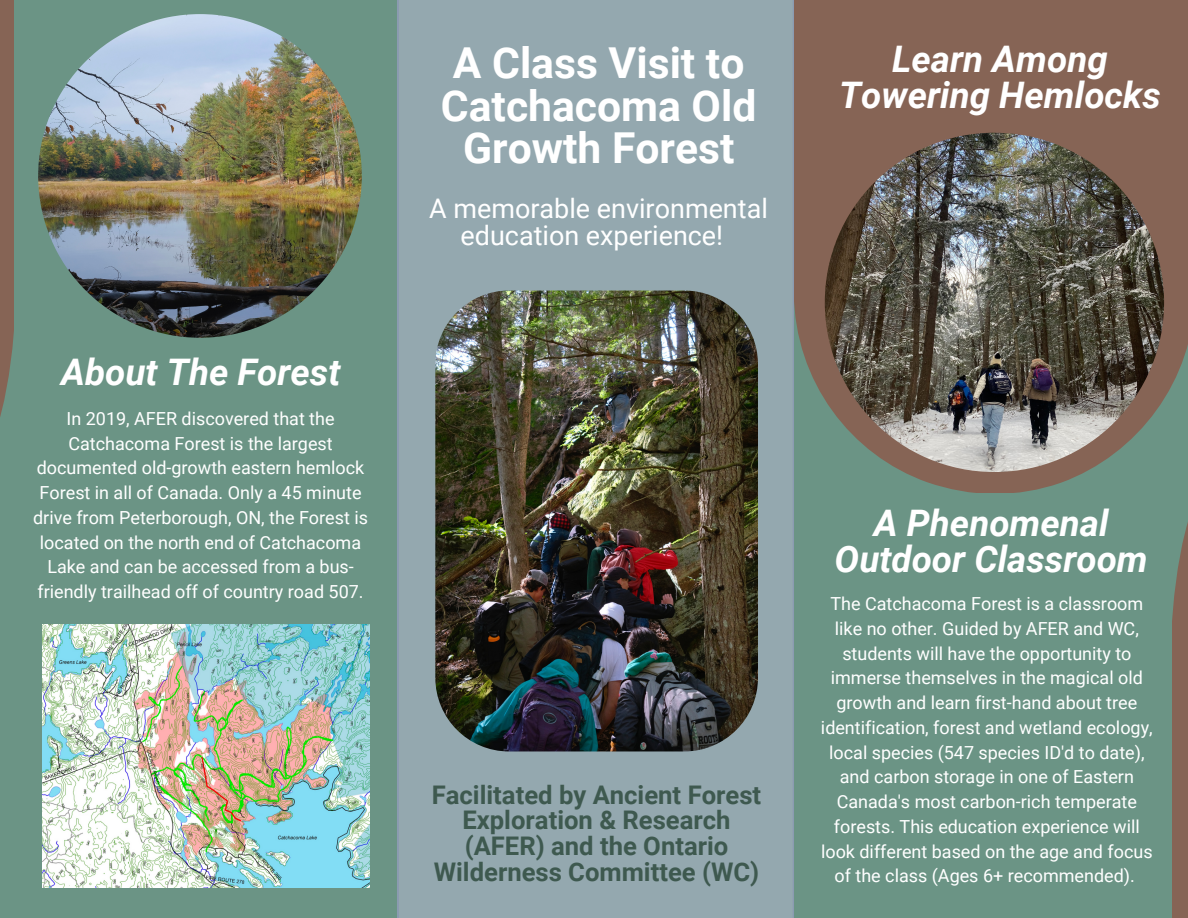
<style>
.page{position:relative;width:1188px;height:918px;background:#6b9485}
.page>*{position:absolute;margin:0;border:0;box-sizing:border-box;transform-origin:0 0}
.t1{font:700 42.6px/42.6px "Roboto";color:#fff;text-align:center}
.t2{font:italic 700 36.6px/36px "Roboto";color:#fff;text-align:center}
.t3{font:27px/27px "Roboto";color:#fff;text-align:center}
.t4{font:700 25.65px/25.7px "Roboto";color:#3e594f;text-align:center}
.t5{font:18px/24.8px "Roboto";color:#fff;text-align:center}
</style>
<div class="page">
<svg style="left:794px;top:0;width:394px;height:492px;background:#816b5c"></svg>
<div style="left:398px;top:0;width:396px;height:918px;background:#94a8af"></div>
<img style="left:435px;top:291px;width:323px;height:460px;border-radius:74px">
<img style="left:38px;top:14px;width:324px;height:324px">
<img style="left:825px;top:133px;width:339px;height:339px;border-radius:50%">
<svg style="left:1172px;top:474px;width:16px;height:444px;fill:#866455"></svg>
<svg style="left:0;top:0;width:14px;height:417px;background:#836859"></svg>
<img style="left:42px;top:625px;width:328px;height:263px">
<h2 class="t2" style="left:61px;top:355px;width:281px">About The Forest</h2>
<p class="t5" style="left:33px;top:406px;width:336px">In 2019, AFER discovered that the Catchacoma Forest is the largest documented old-growth eastern hemlock Forest in all of Canada. Only a 45 minute drive from Peterborough, ON, the Forest is located on the north end of Catchacoma Lake and can be accessed from a bus&shy;friendly trailhead off of country road 507.</p>
<h1 class="t1" style="left:441px;top:42px;width:317px">A Class Visit to<br>Catchacoma Old<br>Growth Forest</h1>
<h3 class="t3" style="left:429px;top:196px;width:340px">A memorable environmental education experience!</h3>
<h2 class="t2" style="left:839px;top:42px;width:323px">Learn Among<br>Towering Hemlocks</h2>
<h3 class="t4" style="left:432px;top:782px;width:331px">Facilitated by Ancient Forest<br>Exploration &amp; Research (AFER) and the Ontario<br>Wilderness Committee (WC)</h3>
<h2 class="t2" style="left:835px;top:506px;width:315px">A Phenomenal<br>Outdoor Classroom</h2>
<p class="t5" style="left:821px;top:592px;width:333px">The Catchacoma Forest is a classroom like no other. Guided by AFER and WC, students will have the opportunity to immerse themselves in the magical old growth and learn first-hand about tree identification, forest and wetland ecology, local species (547 species ID'd to date), and carbon storage in one of Eastern Canada's most carbon-rich temperate forests. This education experience will look different based on the age and focus of the class (Ages 6+ recommended).</p>
</div>
